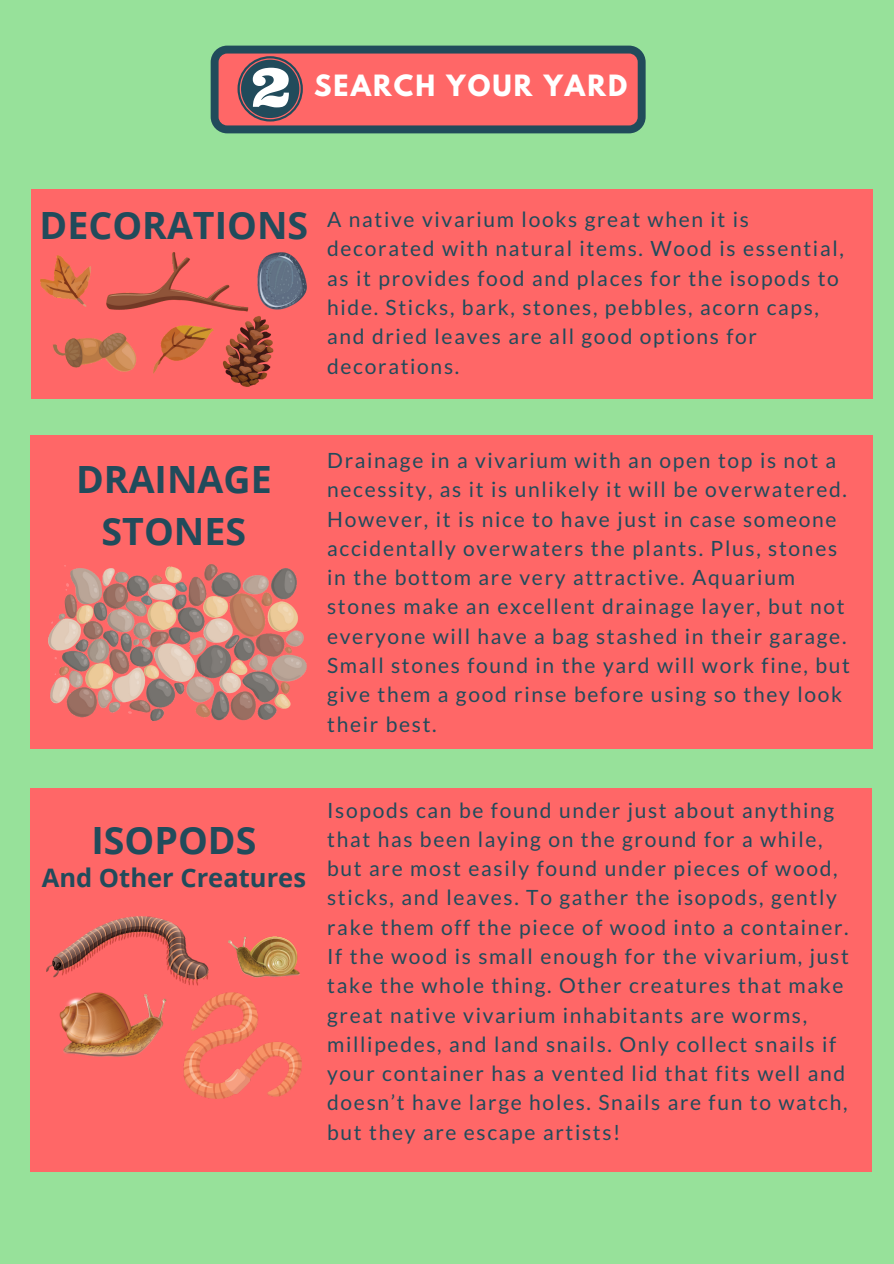
<style>
.page{position:relative;width:894px;height:1264px;background:#fff}
.page>*{position:absolute;margin:0;border:0;box-sizing:border-box;transform-origin:0 0}
.t1{font:700 37.5px "Open Sans";color:#214b5b}
.t2{font:700 25.95px "League Spartan";letter-spacing:.08em;color:#fff}
.t3{font:700 25.5px "Open Sans";color:#214b5b}
.t4{font:21px/29.2px "Lato";letter-spacing:.08em;color:#214b5b}
</style>
<div class="page">
<div style="left:0;top:0;width:893px;height:1263px;background:#97e19a"></div>
<div style="left:31px;top:787px;width:841px;height:384px;background:#ff6767"></div>
<div style="left:31px;top:435px;width:842px;height:314px;background:#ff6767"></div>
<div style="left:31px;top:189px;width:841px;height:209px;background:#ff6767"></div>
<svg style="left:210px;top:46px;width:435px;height:87px;background:#c66568"></svg>
<img style="left:41px;top:253px;width:266px;height:134px">
<img style="left:49px;top:564px;width:257px;height:156px">
<img style="left:47px;top:916px;width:254px;height:182px">
<p class="t2" style="left:314px;top:73px;width:314px">SEARCH YOUR YARD</p>
<p class="t1" style="left:40px;top:199px;width:270px">DECORATIONS</p>
<p class="t4" style="left:327px;top:204px;width:518px">A native vivarium looks great when it is decorated with natural items. Wood is essential, as it provides food and places for the isopods to hide. Sticks, bark, stones, pebbles, acorn caps, and dried leaves are all good options for decorations.</p>
<p class="t1" style="left:76px;top:453px;width:197px">DRAINAGE</p>
<p class="t1" style="left:102px;top:504px;width:146px">STONES</p>
<p class="t4" style="left:327px;top:445px;width:524px">Drainage in a vivarium with an open top is not a necessity, as it is unlikely it will be overwatered.<br>However, it is nice to have just in case someone accidentally overwaters the plants. Plus, stones in the bottom are very attractive. Aquarium stones make an excellent drainage layer, but not everyone will have a bag stashed in their garage.<br>Small stones found in the yard will work fine, but give them a good rinse before using so they look their best.</p>
<p class="t1" style="left:91px;top:814px;width:166px">ISOPODS</p>
<p class="t3" style="left:42px;top:859px;width:266px">And Other Creatures</p>
<p class="t4" style="left:327px;top:794px;width:523px">Isopods can be found under just about anything that has been laying on the ground for a while, but are most easily found under pieces of wood, sticks, and leaves. To gather the isopods, gently rake them off the piece of wood into a container.<br>If the wood is small enough for the vivarium, just take the whole thing. Other creatures that make great native vivarium inhabitants are worms, millipedes, and land snails. Only collect snails if your container has a vented lid that fits well and doesn’t have large holes. Snails are fun to watch, but they are escape artists!</p>
</div>
